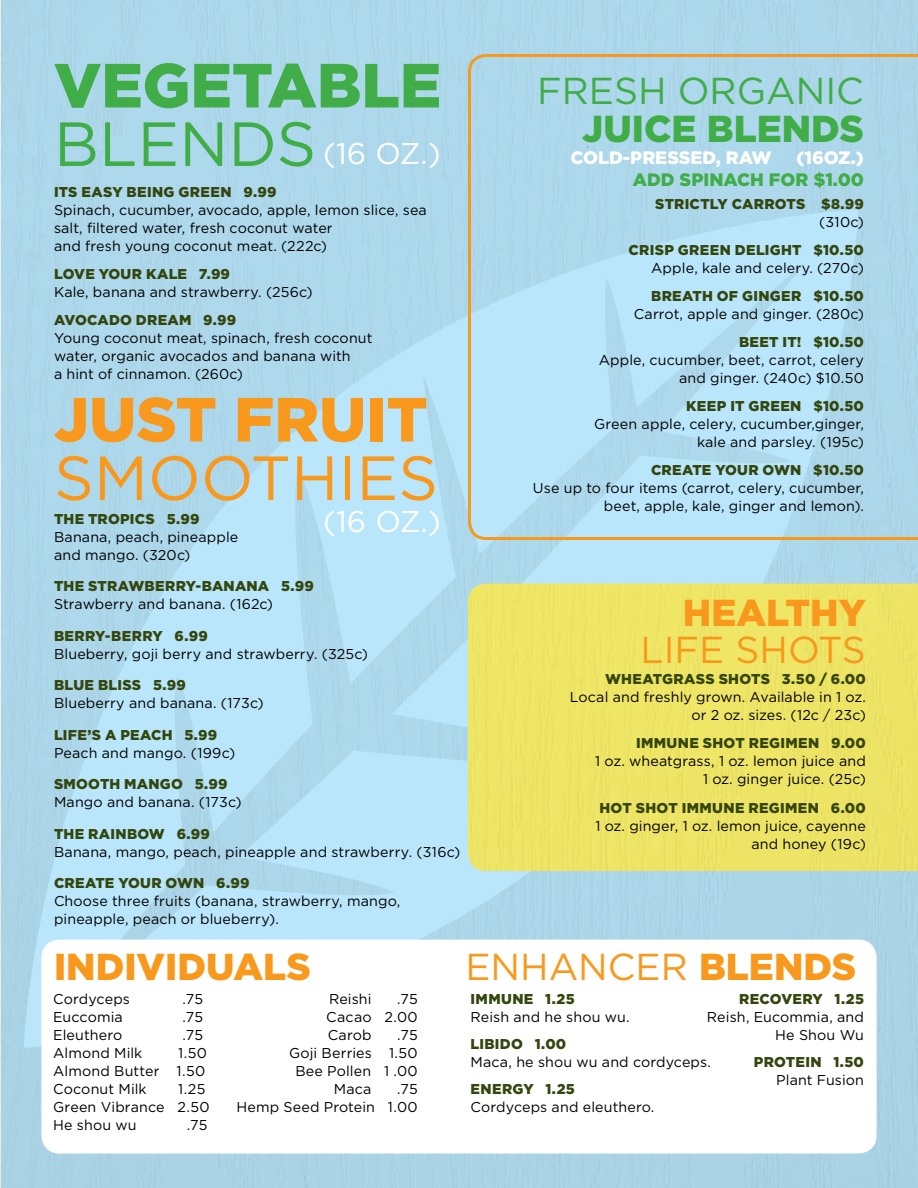
<style>
.page{position:relative;width:918px;height:1188px;background:#fff}
.page>*{position:absolute;margin:0;border:0;box-sizing:border-box;transform-origin:0 0}
.t1{font:900 62.25px "Gotham";color:#f8991d}
.t2{font:62.25px "Gotham";color:#f8991d}
.t3{font:900 62.25px "Gotham";color:#41ad49}
.t4{font:37.5px "Gotham";color:#f8991d}
.t5{font:900 37.5px "Gotham";color:#f8991d}
.t6{font:37.5px "Gotham";color:#41ad49}
.t7{font:900 37.5px "Gotham";color:#41ad49}
.t8{font:30px "Gotham";letter-spacing:-.02em;color:#fff}
.t9{font:900 18px "Gotham";color:#fff}
.t10{font:900 18px "Gotham";color:#41ad49}
.t11{font:14.25px/18px "Gotham";letter-spacing:.01em;color:#000;text-align:right}
.t12{font:900 14.25px "Gotham";letter-spacing:.02em;color:#34460e}
.s1{font-size:62.25px;color:#41ad49}
.s2{font-weight:900}
</style>
<div class="page">
<div style="left:1px;top:0;width:917px;height:1188px;background:linear-gradient(to right,#b1dcf0,#add7e9)"></div>
<hr style="left:0;top:0;width:1px;height:1188px;background:#fff56d">
<svg style="left:466px;top:52px;width:452px;height:490px"></svg>
<div style="left:468px;top:584px;width:450px;height:287px;background:#eee465"></div>
<div style="left:41px;top:940px;width:836px;height:214px;background:#fff;border-radius:18px"></div>
<h1 class="t3" style="left:54px;top:49px;width:389px">VEGETABLE</h1>
<h3 class="t8" style="left:54px;top:136px;width:388px"><span class="s1">BLENDS</span> (16 OZ.)</h3>
<p class="t12" style="left:54px;top:184px;width:224px">ITS EASY BEING GREEN 9.99</p>
<p class="t11" style="left:54px;top:201px;width:374px;text-align:left">Spinach, cucumber, avocado, apple, lemon slice, sea salt, filtered water, fresh coconut water<br>and fresh young coconut meat. (222c)</p>
<p class="t12" style="left:54px;top:266px;width:178px">LOVE YOUR KALE 7.99</p>
<p class="t11" style="left:54px;top:283px;width:260px">Kale, banana and strawberry. (256c)</p>
<p class="t12" style="left:54px;top:312px;width:184px">AVOCADO DREAM 9.99</p>
<p class="t11" style="left:54px;top:329px;width:320px;text-align:left">Young coconut meat, spinach, fresh coconut water, organic avocados and banana with<br>a hint of cinnamon. (260c)</p>
<h1 class="t1" style="left:54px;top:383px;width:375px">JUST FRUIT</h1>
<h1 class="t2" style="left:54px;top:444px;width:386px">SMOOTHIES</h1>
<p class="t12" style="left:54px;top:510px;width:147px">THE TROPICS 5.99</p>
<p class="t11" style="left:54px;top:527px;width:186px;text-align:left">Banana, peach, pineapple and mango. (320c)</p>
<p class="t12" style="left:54px;top:578px;width:261px">THE STRAWBERRY-BANANA 5.99</p>
<p class="t11" style="left:54px;top:595px;width:221px">Strawberry and banana. (162c)</p>
<p class="t12" style="left:54px;top:627px;width:155px">BERRY-BERRY 6.99</p>
<p class="t11" style="left:54px;top:644px;width:316px">Blueberry, goji berry and strawberry. (325c)</p>
<p class="t12" style="left:54px;top:677px;width:133px">BLUE BLISS 5.99</p>
<p class="t11" style="left:54px;top:694px;width:211px">Blueberry and banana. (173c)</p>
<p class="t12" style="left:54px;top:726px;width:165px">LIFE’S A PEACH 5.99</p>
<p class="t11" style="left:54px;top:743px;width:183px">Peach and mango. (199c)</p>
<p class="t12" style="left:54px;top:776px;width:175px">SMOOTH MANGO 5.99</p>
<p class="t11" style="left:54px;top:793px;width:189px">Mango and banana. (173c)</p>
<p class="t12" style="left:54px;top:825px;width:157px">THE RAINBOW 6.99</p>
<p class="t11" style="left:54px;top:842px;width:408px">Banana, mango, peach, pineapple and strawberry. (316c)</p>
<p class="t12" style="left:54px;top:875px;width:197px">CREATE YOUR OWN 6.99</p>
<p class="t11" style="left:54px;top:892px;width:348px;text-align:left">Choose three fruits (banana, strawberry, mango, pineapple, peach or blueberry).</p>
<h3 class="t8" style="left:323px;top:505px;width:119px">(16 OZ.)</h3>
<h2 class="t6" style="left:537px;top:70px;width:328px">FRESH ORGANIC</h2>
<h2 class="t7" style="left:582px;top:107px;width:283px">JUICE BLENDS</h2>
<p class="t9" style="left:570px;top:147px;width:203px">COLD-PRESSED, RAW</p>
<p class="t9" style="left:796px;top:147px;width:69px">(16OZ.)</p>
<p class="t10" style="left:633px;top:170px;width:233px">ADD SPINACH FOR $1.00</p>
<p class="t12" style="left:655px;top:195px;width:210px">STRICTLY CARROTS $8.99</p>
<p class="t11" style="left:819px;top:212px;width:46px">(310c)</p>
<p class="t12" style="left:629px;top:241px;width:237px">CRISP GREEN DELIGHT $10.50</p>
<p class="t11" style="left:651px;top:258px;width:214px">Apple, kale and celery. (270c)</p>
<p class="t12" style="left:651px;top:287px;width:214px">BREATH OF GINGER $10.50</p>
<p class="t11" style="left:634px;top:304px;width:232px">Carrot, apple and ginger. (280c)</p>
<p class="t12" style="left:739px;top:334px;width:126px">BEET IT! $10.50</p>
<p class="t11" style="left:599px;top:350px;width:267px">Apple, cucumber, beet, carrot, celery and ginger. (240c) $10.50</p>
<p class="t12" style="left:686px;top:398px;width:179px">KEEP IT GREEN $10.50</p>
<p class="t11" style="left:594px;top:415px;width:271px">Green apple, celery, cucumber,ginger, kale and parsley. (195c)</p>
<p class="t12" style="left:651px;top:462px;width:214px">CREATE YOUR OWN $10.50</p>
<p class="t11" style="left:533px;top:479px;width:332px">Use up to four items (carrot, celery, cucumber, beet, apple, kale, ginger and lemon).</p>
<h2 class="t5" style="left:683px;top:591px;width:185px">HEALTHY</h2>
<h2 class="t4" style="left:641px;top:629px;width:227px">LIFE SHOTS</h2>
<p class="t12" style="left:605px;top:671px;width:262px">WHEATGRASS SHOTS 3.50 / 6.00</p>
<p class="t11" style="left:570px;top:688px;width:298px">Local and freshly grown. Available in 1 oz. or 2 oz. sizes. (12c / 23c)</p>
<p class="t12" style="left:636px;top:735px;width:231px">IMMUNE SHOT REGIMEN 9.00</p>
<p class="t11" style="left:595px;top:752px;width:272px">1 oz. wheatgrass, 1 oz. lemon juice and<br>1 oz. ginger juice. (25c)</p>
<p class="t12" style="left:600px;top:799px;width:268px">HOT SHOT IMMUNE REGIMEN 6.00</p>
<p class="t11" style="left:595px;top:816px;width:272px">1 oz. ginger, 1 oz. lemon juice, cayenne and honey (19c)</p>
<h2 class="t5" style="left:54px;top:945px;width:258px">INDIVIDUALS</h2>
<h2 class="t4" style="left:465px;top:946px;width:392px">ENHANCER <span class="s2">BLENDS</span></h2>
<p class="t11" style="left:53px;top:989px;width:78px">Cordyceps</p>
<p class="t11" style="left:183px;top:989px;width:22px">.75</p>
<p class="t11" style="left:53px;top:1007px;width:71px">Euccomia</p>
<p class="t11" style="left:183px;top:1007px;width:22px">.75</p>
<p class="t11" style="left:53px;top:1025px;width:71px">Eleuthero</p>
<p class="t11" style="left:183px;top:1025px;width:22px">.75</p>
<p class="t11" style="left:53px;top:1043px;width:91px">Almond Milk</p>
<p class="t11" style="left:53px;top:1043px;width:155px;text-align:justify;text-indent:125px">1.50<br>Almond Butter 1.50<br>Coconut Milk</p>
<p class="t11" style="left:53px;top:1079px;width:158px;text-align:left;text-indent:125px">1.25<br>Green Vibrance 2.50<br>He shou wu</p>
<p class="t11" style="left:187px;top:1115px;width:22px">.75</p>
<p class="t11" style="left:329px;top:989px;width:44px">Reishi</p>
<p class="t11" style="left:326px;top:989px;width:93px;text-align:justify;text-indent:71px">.75<br>Cacao 2.00<br>Carob</p>
<p class="t11" style="left:397px;top:1025px;width:22px">.75</p>
<p class="t11" style="left:289px;top:1043px;width:130px">Goji Berries 1.50</p>
<p class="t11" style="left:295px;top:1061px;width:124px">Bee Pollen 1 .00</p>
<p class="t11" style="left:334px;top:1079px;width:39px">Maca</p>
<p class="t11" style="left:236px;top:1079px;width:183px">.75<br>Hemp Seed Protein 1.00</p>
<p class="t12" style="left:739px;top:990px;width:126px">RECOVERY 1.25</p>
<p class="t11" style="left:707px;top:1007px;width:159px">Reish, Eucommia, and<br>He Shou Wu</p>
<p class="t12" style="left:754px;top:1053px;width:112px">PROTEIN 1.50</p>
<p class="t11" style="left:776px;top:1070px;width:89px">Plant Fusion</p>
<p class="t12" style="left:471px;top:990px;width:106px">IMMUNE 1.25</p>
<p class="t11" style="left:471px;top:1007px;width:161px">Reish and he shou wu.</p>
<p class="t12" style="left:471px;top:1035px;width:97px">LIBIDO 1.00</p>
<p class="t11" style="left:471px;top:1052px;width:242px">Maca, he shou wu and cordyceps.</p>
<p class="t12" style="left:471px;top:1080px;width:106px">ENERGY 1.25</p>
<p class="t11" style="left:471px;top:1097px;width:185px">Cordyceps and eleuthero.</p>
</div>
